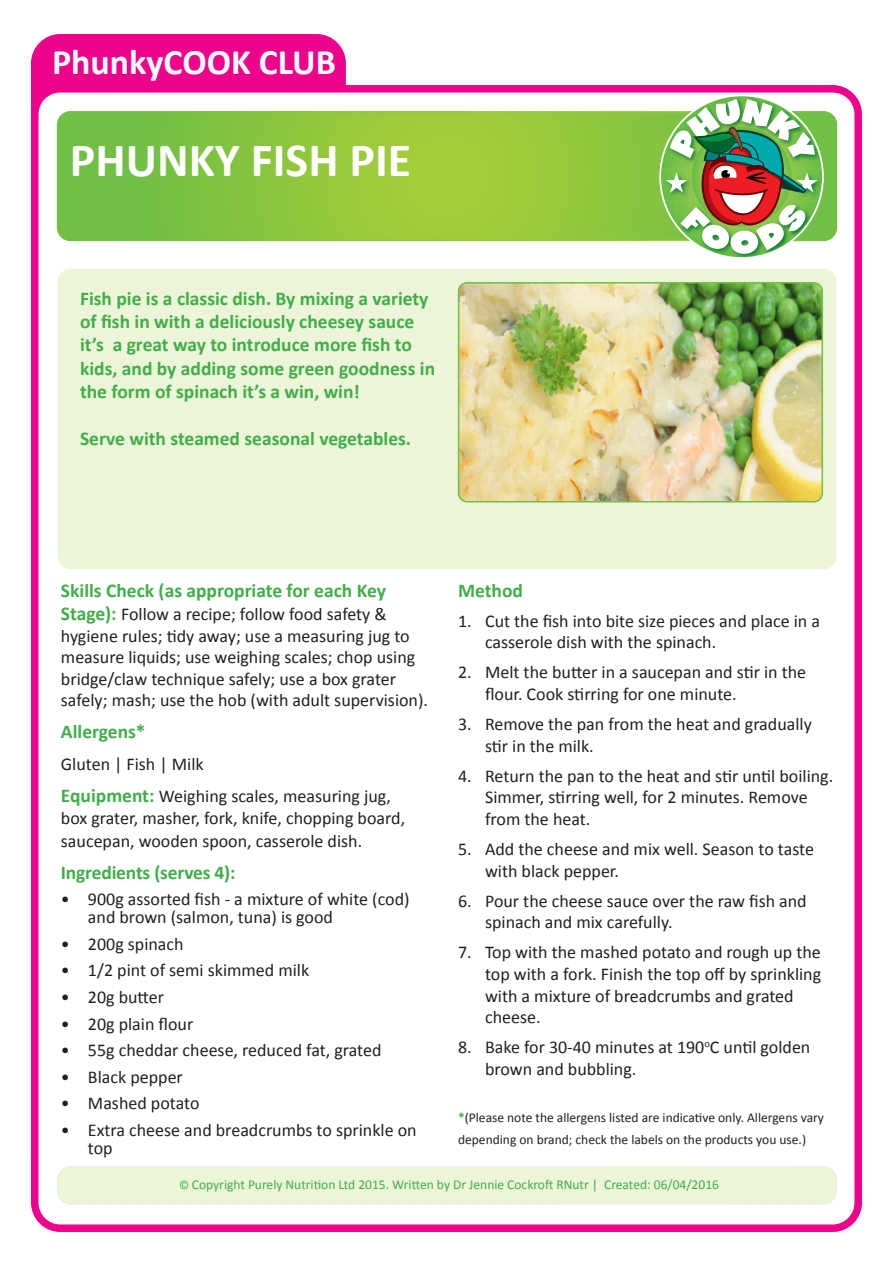
<style>
.page{position:relative;width:893px;height:1263px;background:#fff}
.page>*{position:absolute;margin:0;border:0;box-sizing:border-box;transform-origin:0 0}
.t1{font:700 48px "Calibri";color:#fff}
.t2{font:700 36px "Calibri";color:#fff}
.t3{font:700 19.5px/23.4px "Calibri";color:#40ae49}
.t4{font:18px/21.6px "Calibri";color:#231f20}
.t5{font:13.5px/21.6px "Calibri";color:#231f20}
.t6{font:13.5px "Calibri";color:#40ae49}
.s1{font-weight:700;font-size:19.5px;color:#40ae49}
.s2{font-weight:700;color:#40ae49}
.s3{font-size:12px}
</style>
<div class="page">
<div style="left:35px;top:38px;width:307px;height:1139px;background:#ed028c;border-radius:26px"></div>
<div style="left:35px;top:89px;width:823px;height:1139px;background:#fff;border-radius:26px"></div>
<div style="left:31px;top:85px;width:831px;height:1147px;border:8px solid #ed028c;border-radius:26px"></div>
<svg style="left:58px;top:112px;width:778px;height:128px;background:#8cc63e"></svg>
<div style="left:57px;top:111px;width:780px;height:130px;border:2px solid #fff;border-radius:13px"></div>
<div style="left:58px;top:1167px;width:778px;height:37px;background:#edf5d8;border-radius:13px"></div>
<div style="left:57px;top:1166px;width:780px;height:38px;border:2px solid #fff;border-radius:13px"></div>
<div style="left:58px;top:269px;width:778px;height:300px;background:#edf5d8;border-radius:13px"></div>
<img style="left:719px;top:254px;width:45px;height:2px">
<svg style="left:660px;top:97px;width:163px;height:157px"></svg>
<img style="left:459px;top:283px;width:363px;height:219px">
<div style="left:458px;top:282px;width:365px;height:220px;border:2px solid #71bf44;border-radius:9px"></div>
<p class="t2" style="left:52px;top:39px;width:285px">PhunkyCOOK CLUB</p>
<p class="t1" style="left:70px;top:130px;width:343px">PHUNKY FISH PIE</p>
<p class="t3" style="left:80px;top:286px;width:357px">Fish pie is a classic dish. By mixing a variety of fish in with a deliciously cheesey sauce it’s a great way to introduce more fish to kids, and by adding some green goodness in the form of spinach it’s a win, win!</p>
<p class="t3" style="left:80px;top:427px;width:333px">Serve with steamed seasonal vegetables.</p>
<p class="t3" style="left:61px;top:578px;width:327px">Skills Check (as appropriate for each Key</p>
<p class="t4" style="left:61px;top:603px;width:369px"><span class="s1">Stage):</span> Follow a recipe; follow food safety &amp; hygiene rules; tidy away; use a measuring jug to measure liquids; use weighing scales; chop using bridge/claw technique safely; use a box grater safely; mash; use the hob (with adult supervision).</p>
<p class="t3" style="left:61px;top:720px;width:86px">Allergens*</p>
<p class="t4" style="left:61px;top:753px;width:144px">Gluten | Fish | Milk</p>
<p class="t4" style="left:61px;top:785px;width:346px"><span class="s1">Equipment:</span> Weighing scales, measuring jug, box grater, masher, fork, knife, chopping board,</p>
<p class="t4" style="left:61px;top:830px;width:303px">saucepan, wooden spoon, casserole dish.</p>
<p class="t3" style="left:61px;top:861px;width:176px">Ingredients (serves 4):</p>
<p class="t4" style="left:88px;top:890px;width:323px;line-height:18px;text-indent:-27px">• 900g assorted fish - a mixture of white (cod) and brown (salmon, tuna) is good</p>
<p class="t4" style="left:61px;top:933px;width:124px">• 200g spinach</p>
<p class="t4" style="left:61px;top:960px;width:250px">• 1/2 pint of semi skimmed milk</p>
<p class="t4" style="left:61px;top:986px;width:105px">• 20g butter</p>
<p class="t4" style="left:61px;top:1013px;width:134px">• 20g plain flour</p>
<p class="t4" style="left:61px;top:1039px;width:322px">• 55g cheddar cheese, reduced fat, grated</p>
<p class="t4" style="left:61px;top:1066px;width:123px">• Black pepper</p>
<p class="t4" style="left:61px;top:1092px;width:140px">• Mashed potato</p>
<p class="t4" style="left:88px;top:1120px;width:330px;line-height:18px;text-indent:-27px">• Extra cheese and breadcrumbs to sprinkle on top</p>
<p class="t3" style="left:458px;top:578px;width:66px">Method</p>
<p class="t4" style="left:485px;top:610px;width:336px;text-indent:-27px">1. Cut the fish into bite size pieces and place in a casserole dish with the spinach.</p>
<p class="t4" style="left:485px;top:662px;width:323px;text-indent:-27px">2. Melt the butter in a saucepan and stir in the flour. Cook stirring for one minute.</p>
<p class="t4" style="left:485px;top:713px;width:328px;text-indent:-27px">3. Remove the pan from the heat and gradually stir in the milk.</p>
<p class="t4" style="left:485px;top:765px;width:350px;text-indent:-27px">4. Return the pan to the heat and stir until boiling.<br>Simmer, stirring well, for 2 minutes. Remove from the heat.</p>
<p class="t4" style="left:485px;top:838px;width:330px;text-indent:-27px">5. Add the cheese and mix well. Season to taste with black pepper.</p>
<p class="t4" style="left:485px;top:890px;width:323px;text-indent:-27px">6. Pour the cheese sauce over the raw fish and spinach and mix carefully.</p>
<p class="t4" style="left:485px;top:942px;width:338px;text-indent:-27px">7. Top with the mashed potato and rough up the top with a fork. Finish the top off by sprinkling with a mixture of breadcrumbs and grated cheese.</p>
<p class="t4" style="left:485px;top:1037px;width:327px;text-indent:-27px">8. Bake for 30-40 minutes at 190<sup>o</sup>C until golden brown and bubbling.</p>
<p class="t5" style="left:458px;top:1107px;width:367px"><span class="s2">*</span>(Please note the allergens listed are indicative only. Allergens vary depending on brand; check the labels on the products you use.)</p>
<p class="t6" style="left:179px;top:1176px;width:541px"><span class="s3">©</span> Copyright Purely Nutrition Ltd 2015. Written by Dr Jennie Cockroft RNutr | Created: 06/04/2016</p>
</div>
